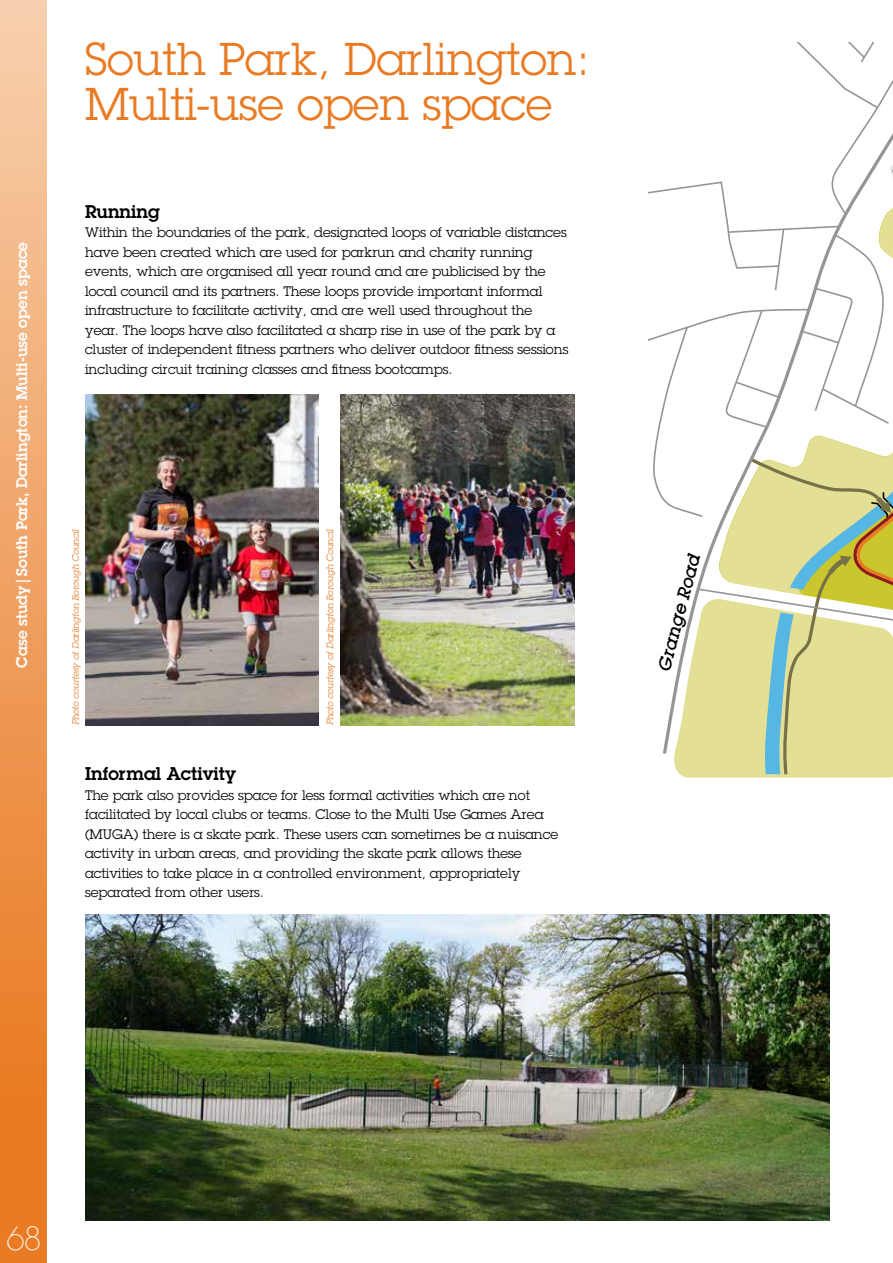
<style>
.page{position:relative;width:893px;height:1263px;background:#fff}
.page>*{position:absolute;margin:0;border:0;box-sizing:border-box;transform-origin:0 0}
.t1{font:45px/45px "Lubalin Graph Std";color:#e97b24}
.t2{font:30px "Lubalin X Light";color:#fff}
.t3{font:600 18px "Lubalin Graph Std";color:#000}
.t4{font:italic 500 15.3px "Lubalin";color:#000}
.t5{font:600 15px "Lubalin Graph Std";color:#fff}
.t6{font:13.5px/19.5px "Lubalin Graph Std";color:#000}
.t7{font:italic 9px "Lubalin Graph Std";letter-spacing:-.015em;color:#e97b24}
</style>
<div class="page">
<div style="left:0;top:0;width:47px;height:1263px;background:linear-gradient(to bottom,#f7ceab,#e77113)"></div>
<img style="left:85px;top:914px;width:744px;height:307px">
<img style="left:85px;top:394px;width:234px;height:331px">
<img style="left:340px;top:394px;width:234px;height:331px">
<svg style="left:648px;top:43px;width:245px;height:735px"></svg>
<p class="t5" style="left:12px;top:667px;width:427px;rotate:-90deg">Case study|South Park, Darlington: Multi-use open space</p>
<h1 class="t1" style="left:85px;top:36px;width:506px">South Park, Darlington:<br>Multi-use open space</h1>
<h3 class="t3" style="left:85px;top:199px;width:76px">Running</h3>
<p class="t6" style="left:85px;top:223px;width:485px">Within the boundaries of the park, designated loops of variable distances have been created which are used for parkrun and charity running events, which are organised all year round and are publicised by the local council and its partners. These loops provide important informal infrastructure to facilitate activity, and are well used throughout the year. The loops have also facilitated a sharp rise in use of the park by a cluster of independent fitness partners who deliver outdoor fitness sessions including circuit training classes and fitness bootcamps.</p>
<p class="t7" style="left:70px;top:725px;width:198px;rotate:-90deg">Photo courtesy of Darlington Borough Council</p>
<p class="t7" style="left:324px;top:725px;width:198px;rotate:-90deg">Photo courtesy of Darlington Borough Council</p>
<h3 class="t3" style="left:85px;top:762px;width:152px">Informal Activity</h3>
<p class="t6" style="left:85px;top:785px;width:475px">The park also provides space for less formal activities which are not facilitated by local clubs or teams. Close to the Multi Use Games Area (MUGA) there is a skate park. These users can sometimes be a nuisance activity in urban areas, and providing the skate park allows these activities to take place in a controlled environment, appropriately separated from other users.</p>
<p class="t4" style="left:653px;top:668px;width:123px;rotate:-75deg">Grange Road</p>
<h2 class="t2" style="left:6px;top:1221px;width:35px">68</h2>
</div>
